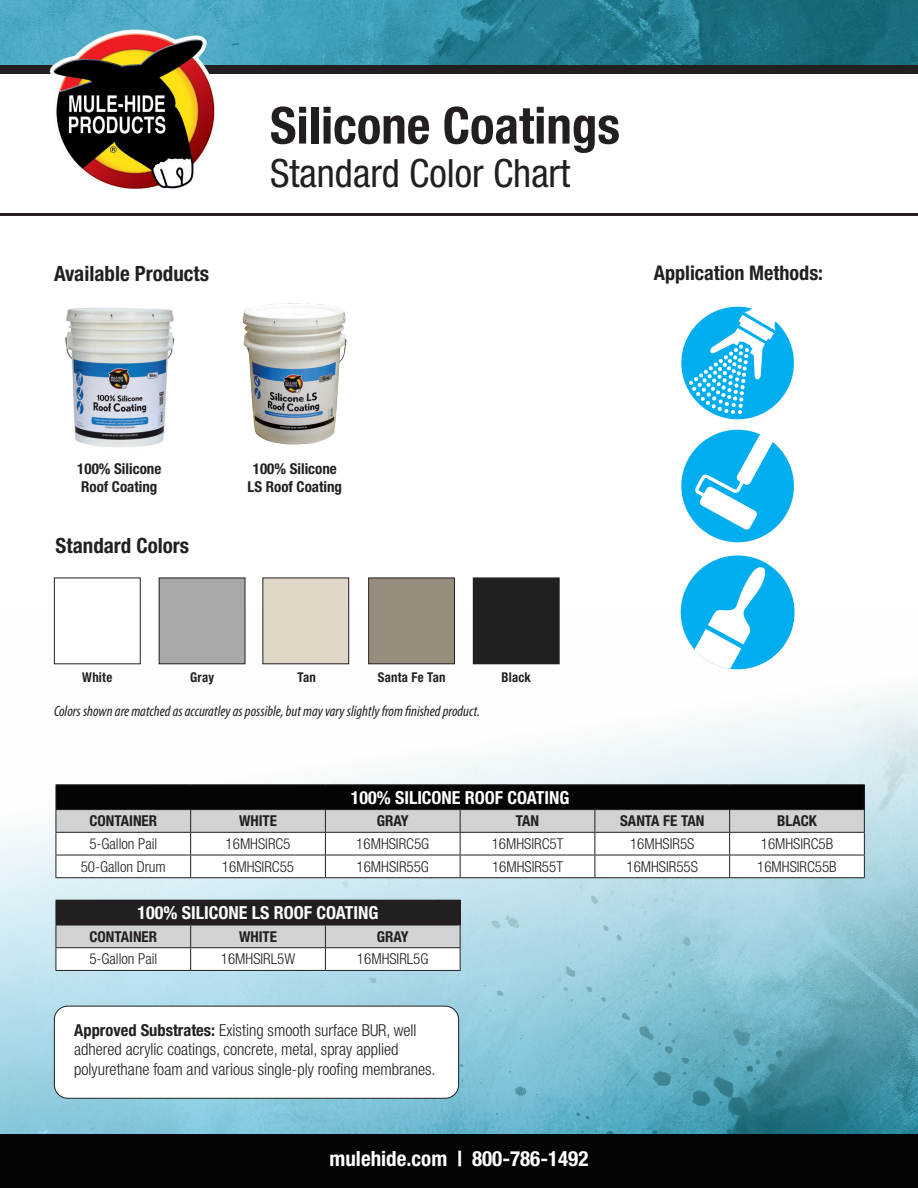
<style>
.page{position:relative;width:918px;height:1188px;background:#fff}
.page>*{position:absolute;margin:0;border:0;box-sizing:border-box;transform-origin:0 0}
.t1{font:700 condensed 51px "Helvetica Neue LT Std";color:#231f20}
.t2{font:condensed 39px "Helvetica Neue LT Std";color:#231f20}
.t3{font:700 condensed 21px "Helvetica Neue LT Std";color:#231f20}
.t4{font:700 condensed 21px "Helvetica Neue LT Std";color:#fff}
.t5{font:700 condensed 20.1px "Helvetica Neue LT Std";color:#231f20}
.t6{font:700 condensed 18px "Helvetica Neue LT Std";color:#fff}
.t7{font:300 condensed 16.5px/19.8px "Helvetica Neue LT Std";color:#231f20}
.t8{font:300 condensed 15px "Helvetica Neue LT Std";color:#231f20}
.t9{font:700 condensed 15px "Helvetica Neue LT Std";color:#231f20}
.t10{font:italic condensed 15px "Myriad Pro";color:#231f20}
.t11{font:700 condensed 13.5px "Helvetica Neue LT Std";letter-spacing:.015em;color:#231f20;scale:.95 1}
.s1{font-weight:700}
</style>
<div class="page">
<img style="left:65px;top:307px;width:110px;height:140px">
<img style="left:242px;top:303px;width:105px;height:142px">
<div style="left:0;top:60px;width:918px;height:14px;background:#231f20"></div>
<img style="left:0;top:0;width:918px;height:65px">
<img style="left:0;top:611px;width:918px;height:523px">
<div style="left:0;top:1134px;width:918px;height:54px;background:#040503"></div>
<img style="left:29px;top:9px;width:205px;height:180px">
<div style="left:54px;top:578px;width:86px;height:86px;background:#fff"></div>
<div style="left:54px;top:578px;width:87px;height:86px;border:1px solid #231f20"></div>
<div style="left:369px;top:578px;width:86px;height:86px;background:#978d7e"></div>
<div style="left:368px;top:578px;width:87px;height:86px;border:1px solid #231f20"></div>
<div style="left:159px;top:578px;width:86px;height:86px;background:#a8a9ad"></div>
<div style="left:159px;top:578px;width:86px;height:86px;border:1px solid #231f20"></div>
<div style="left:473px;top:578px;width:86px;height:86px;background:#231f20"></div>
<div style="left:473px;top:578px;width:87px;height:86px;border:1px solid #231f20"></div>
<div style="left:263px;top:578px;width:86px;height:86px;background:#e1d7c9"></div>
<div style="left:262px;top:578px;width:87px;height:86px;border:1px solid #231f20"></div>
<hr style="left:0;top:213px;width:918px;height:3px;background:#231f20">
<div style="left:681px;top:307px;width:113px;height:112px;background:#00aeef;border-radius:50%"></div>
<div style="left:681px;top:555px;width:114px;height:114px;background:#00aeef;border-radius:50%"></div>
<svg style="left:694px;top:566px;width:74px;height:103px"></svg>
<svg style="left:689px;top:306px;width:90px;height:108px"></svg>
<div style="left:681px;top:430px;width:113px;height:112px;background:#00aeef;border-radius:50%"></div>
<svg style="left:695px;top:433px;width:79px;height:97px"></svg>
<hr style="left:56px;top:784px;width:135px;height:1px;background:#231f20">
<hr style="left:191px;top:784px;width:134px;height:1px;background:#231f20">
<hr style="left:325px;top:784px;width:135px;height:1px;background:#231f20">
<hr style="left:460px;top:784px;width:135px;height:1px;background:#231f20">
<hr style="left:595px;top:784px;width:135px;height:1px;background:#231f20">
<hr style="left:730px;top:784px;width:135px;height:1px;background:#231f20">
<svg style="left:56px;top:785px;width:809px;height:92px"></svg>
<hr style="left:56px;top:877px;width:135px;height:1px;background:#231f20">
<hr style="left:191px;top:877px;width:134px;height:1px;background:#231f20">
<hr style="left:325px;top:877px;width:135px;height:1px;background:#231f20">
<hr style="left:460px;top:877px;width:135px;height:1px;background:#231f20">
<hr style="left:595px;top:877px;width:135px;height:1px;background:#231f20">
<hr style="left:730px;top:877px;width:135px;height:1px;background:#231f20">
<hr style="left:56px;top:900px;width:135px;height:1px;background:#231f20">
<hr style="left:191px;top:900px;width:134px;height:1px;background:#231f20">
<hr style="left:325px;top:900px;width:136px;height:1px;background:#231f20">
<svg style="left:56px;top:901px;width:405px;height:69px"></svg>
<hr style="left:56px;top:970px;width:135px;height:1px;background:#231f20">
<hr style="left:191px;top:970px;width:134px;height:1px;background:#231f20">
<hr style="left:325px;top:970px;width:136px;height:1px;background:#231f20">
<div style="left:54px;top:1006px;width:405px;height:92px;background:#fff;border-radius:14px"></div>
<div style="left:54px;top:1006px;width:405px;height:93px;border:1px solid #231f20;border-radius:14px"></div>
<h3 class="t3" style="left:54px;top:260px;width:157px">Available Products</h3>
<h1 class="t1" style="left:270px;top:95px;width:352px">Silicone Coatings</h1>
<h2 class="t2" style="left:270px;top:151px;width:302px">Standard Color Chart</h2>
<h3 class="t5" style="left:654px;top:261px;width:171px">Application Methods:</h3>
<p class="t9" style="left:77px;top:459px;width:86px">100% Silicone</p>
<p class="t9" style="left:253px;top:459px;width:86px">100% Silicone</p>
<p class="t9" style="left:81px;top:477px;width:78px">Roof Coating</p>
<p class="t9" style="left:248px;top:477px;width:96px">LS Roof Coating</p>
<h3 class="t3" style="left:56px;top:533px;width:135px">Standard Colors</h3>
<p class="t11" style="left:82px;top:669px;width:33px">White</p>
<p class="t11" style="left:190px;top:669px;width:27px">Gray</p>
<p class="t11" style="left:297px;top:669px;width:21px">Tan</p>
<p class="t11" style="left:378px;top:669px;width:73px">Santa Fe Tan</p>
<p class="t11" style="left:501px;top:669px;width:33px">Black</p>
<p class="t10" style="left:54px;top:702px;width:427px">Colors shown are matched as accuratley as possible, but may vary slightly from finished product.</p>
<p class="t6" style="left:351px;top:786px;width:220px">100% SILICONE ROOF COATING</p>
<p class="t9" style="left:89px;top:812px;width:69px">CONTAINER</p>
<p class="t9" style="left:239px;top:812px;width:40px">WHITE</p>
<p class="t9" style="left:377px;top:812px;width:33px">GRAY</p>
<p class="t9" style="left:516px;top:812px;width:25px">TAN</p>
<p class="t9" style="left:620px;top:812px;width:86px">SANTA FE TAN</p>
<p class="t9" style="left:777px;top:812px;width:41px">BLACK</p>
<p class="t8" style="left:89px;top:835px;width:69px">5-Gallon Pail</p>
<p class="t8" style="left:226px;top:835px;width:66px">16MHSIRC5</p>
<p class="t8" style="left:356px;top:835px;width:74px">16MHSIRC5G</p>
<p class="t8" style="left:492px;top:835px;width:73px">16MHSIRC5T</p>
<p class="t8" style="left:630px;top:835px;width:66px">16MHSIR5S</p>
<p class="t8" style="left:761px;top:835px;width:74px">16MHSIRC5B</p>
<p class="t8" style="left:81px;top:858px;width:87px">50-Gallon Drum</p>
<p class="t8" style="left:222px;top:858px;width:74px">16MHSIRC55</p>
<p class="t8" style="left:357px;top:858px;width:74px">16MHSIR55G</p>
<p class="t8" style="left:492px;top:858px;width:72px">16MHSIR55T</p>
<p class="t8" style="left:627px;top:858px;width:73px">16MHSIR55S</p>
<p class="t8" style="left:757px;top:858px;width:81px">16MHSIRC55B</p>
<p class="t6" style="left:138px;top:902px;width:242px">100% SILICONE LS ROOF COATING</p>
<p class="t9" style="left:89px;top:927px;width:69px">CONTAINER</p>
<p class="t9" style="left:239px;top:927px;width:40px">WHITE</p>
<p class="t9" style="left:377px;top:927px;width:33px">GRAY</p>
<p class="t8" style="left:89px;top:951px;width:69px">5-Gallon Pail</p>
<p class="t8" style="left:221px;top:951px;width:76px">16MHSIRL5W</p>
<p class="t8" style="left:357px;top:951px;width:73px">16MHSIRL5G</p>
<p class="t7" style="left:74px;top:1020px;width:363px"><span class="s1">Approved Substrates:</span> Existing smooth surface BUR, well adhered acrylic coatings, concrete, metal, spray applied polyurethane foam and various single-ply roofing membranes.</p>
<h3 class="t4" style="left:330px;top:1146px;width:260px">mulehide.com | 800-786-1492</h3>
</div>
